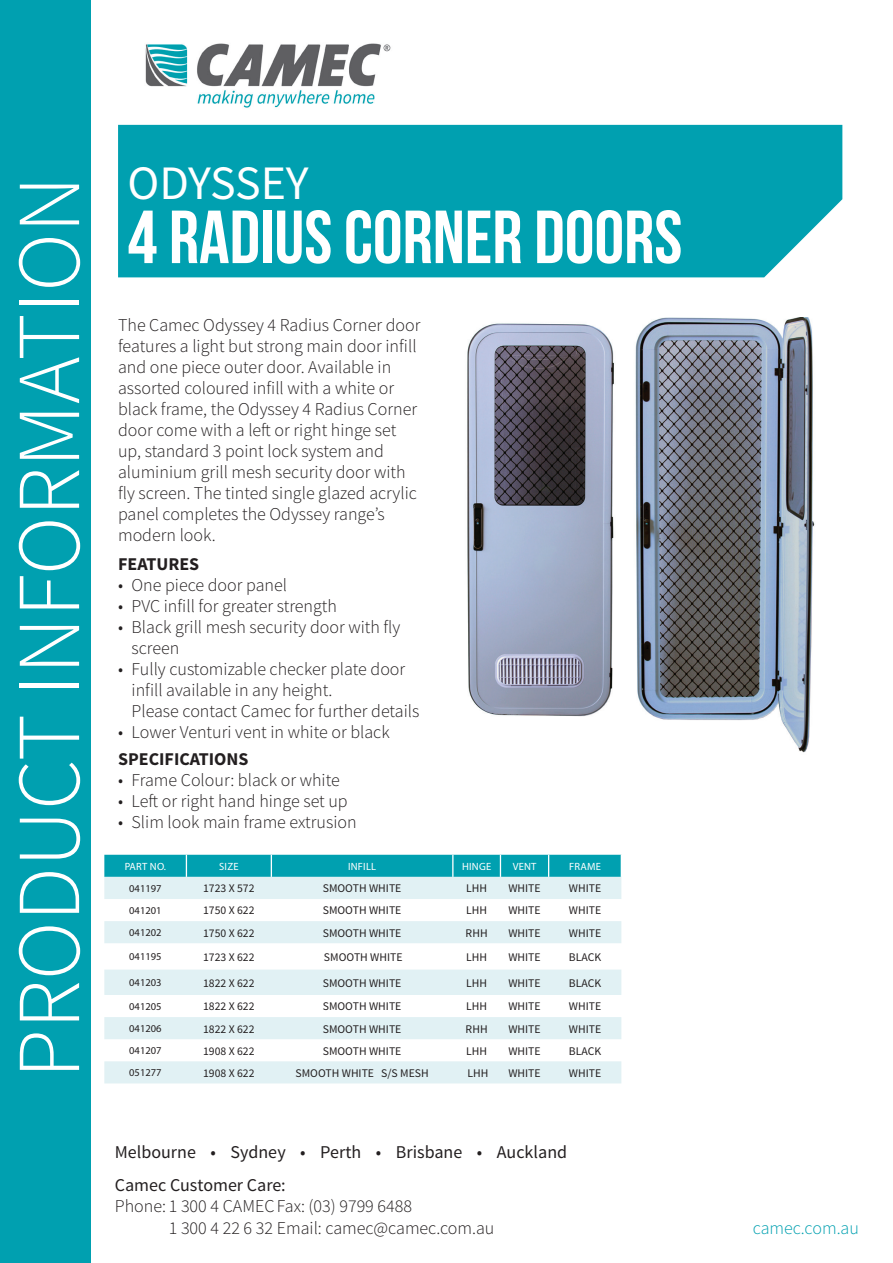
<style>
.page{position:relative;width:893px;height:1263px;background:#fff}
.page>*{position:absolute;margin:0;border:0;box-sizing:border-box;transform-origin:0 0}
.t1{font:300 90px "Source Sans Pro";color:#fff}
.t2{font:75px "Bebas Neue";color:#fff}
.t3{font:48px "Source Sans Pro";letter-spacing:-.005em;color:#fff}
.t4{font:300 18px/21px "Source Sans Pro";color:#231f20}
.t5{font:18px/32.8px "Source Sans Pro";color:#231f20}
.t6{font:700 18px "Source Sans Pro";color:#231f20}
.t7{font:300 18px "Source Sans Pro";color:#00a0b0}
.t8{font:11.7px "Source Sans Pro";color:#231f20}
.t9{font:10.5px "Myriad Pro";color:#231f20}
.t10{font:10.5px "Myriad Pro";letter-spacing:.02em;color:#fff}
</style>
<div class="page">
<div style="left:0;top:0;width:91px;height:1263px;background:#00a0b0"></div>
<img style="left:145px;top:43px;width:246px;height:65px">
<div style="left:118px;top:125px;width:724px;height:152px;background:#00a0b0"></div>
<img style="left:467px;top:323px;width:147px;height:394px">
<img style="left:635px;top:318px;width:180px;height:435px">
<svg style="left:104px;top:877px;width:517px;height:206px;fill:#e1f1f4"></svg>
<svg style="left:104px;top:855px;width:517px;height:22px;background:#05a2b1"></svg>
<h1 class="t1" style="left:-6px;top:1078px;width:904px;rotate:-90deg">PRODUCT INFORMATION</h1>
<h3 class="t3" style="left:128px;top:153px;width:183px">ODYSSEY</h3>
<h2 class="t2" style="left:128px;top:196px;width:556px">4 RADIUS CORNER DOORS</h2>
<p class="t4" style="left:118px;top:315px;width:304px">The Camec Odyssey 4 Radius Corner door features a light but strong main door infill and one piece outer door. Available in assorted coloured infill with a white or black frame, the Odyssey 4 Radius Corner door come with a left or right hinge set up, standard 3 point lock system and aluminium grill mesh security door with fly screen. The tinted single glazed acrylic panel completes the Odyssey range’s modern look.</p>
<p class="t6" style="left:118px;top:552px;width:83px">FEATURES</p>
<p class="t4" style="left:118px;top:574px;width:171px">• One piece door panel</p>
<p class="t4" style="left:118px;top:595px;width:220px">• PVC infill for greater strength</p>
<p class="t4" style="left:132px;top:616px;width:270px;text-indent:-14px">• Black grill mesh security door with fly screen</p>
<p class="t4" style="left:132px;top:658px;width:289px;text-indent:-14px">• Fully customizable checker plate door infill available in any height.<br>Please contact Camec for further details</p>
<p class="t4" style="left:118px;top:721px;width:273px">• Lower Venturi vent in white or black</p>
<p class="t6" style="left:118px;top:747px;width:132px">SPECIFICATIONS</p>
<p class="t4" style="left:118px;top:770px;width:223px">• Frame Colour: black or white</p>
<p class="t4" style="left:118px;top:791px;width:231px">• Left or right hand hinge set up</p>
<p class="t4" style="left:118px;top:812px;width:240px">• Slim look main frame extrusion</p>
<p class="t10" style="left:125px;top:860px;width:43px">PART NO.</p>
<p class="t10" style="left:219px;top:860px;width:21px">SIZE</p>
<p class="t10" style="left:348px;top:860px;width:30px">INFILL</p>
<p class="t10" style="left:462px;top:860px;width:31px">HINGE</p>
<p class="t10" style="left:513px;top:860px;width:25px">VENT</p>
<p class="t10" style="left:569px;top:860px;width:33px">FRAME</p>
<p class="t9" style="left:129px;top:882px;width:34px">041197</p>
<p class="t8" style="left:203px;top:881px;width:53px">1723 X 572</p>
<p class="t8" style="left:323px;top:881px;width:80px">SMOOTH WHITE</p>
<p class="t8" style="left:466px;top:881px;width:22px">LHH</p>
<p class="t8" style="left:508px;top:881px;width:34px">WHITE</p>
<p class="t8" style="left:569px;top:881px;width:34px">WHITE</p>
<p class="t9" style="left:129px;top:904px;width:34px">041201</p>
<p class="t8" style="left:203px;top:903px;width:53px">1750 X 622</p>
<p class="t8" style="left:323px;top:903px;width:80px">SMOOTH WHITE</p>
<p class="t8" style="left:466px;top:903px;width:22px">LHH</p>
<p class="t8" style="left:508px;top:903px;width:34px">WHITE</p>
<p class="t8" style="left:569px;top:903px;width:34px">WHITE</p>
<p class="t9" style="left:129px;top:926px;width:34px">041202</p>
<p class="t8" style="left:203px;top:925px;width:53px">1750 X 622</p>
<p class="t8" style="left:323px;top:925px;width:80px">SMOOTH WHITE</p>
<p class="t8" style="left:466px;top:925px;width:24px">RHH</p>
<p class="t8" style="left:508px;top:925px;width:34px">WHITE</p>
<p class="t8" style="left:569px;top:925px;width:34px">WHITE</p>
<p class="t9" style="left:129px;top:950px;width:34px">041195</p>
<p class="t8" style="left:203px;top:950px;width:53px">1723 X 622</p>
<p class="t8" style="left:324px;top:950px;width:80px">SMOOTH WHITE</p>
<p class="t8" style="left:466px;top:950px;width:22px">LHH</p>
<p class="t8" style="left:508px;top:950px;width:34px">WHITE</p>
<p class="t8" style="left:569px;top:950px;width:34px">BLACK</p>
<p class="t9" style="left:129px;top:976px;width:34px">041203</p>
<p class="t8" style="left:203px;top:975px;width:53px">1822 X 622</p>
<p class="t8" style="left:323px;top:975px;width:80px">SMOOTH WHITE</p>
<p class="t8" style="left:466px;top:975px;width:22px">LHH</p>
<p class="t8" style="left:508px;top:975px;width:34px">WHITE</p>
<p class="t8" style="left:569px;top:975px;width:34px">BLACK</p>
<p class="t9" style="left:129px;top:1000px;width:34px">041205</p>
<p class="t8" style="left:203px;top:999px;width:53px">1822 X 622</p>
<p class="t8" style="left:323px;top:999px;width:80px">SMOOTH WHITE</p>
<p class="t8" style="left:466px;top:999px;width:22px">LHH</p>
<p class="t8" style="left:508px;top:999px;width:34px">WHITE</p>
<p class="t8" style="left:569px;top:999px;width:34px">WHITE</p>
<p class="t9" style="left:129px;top:1022px;width:34px">041206</p>
<p class="t8" style="left:203px;top:1021px;width:53px">1822 X 622</p>
<p class="t8" style="left:323px;top:1021px;width:80px">SMOOTH WHITE</p>
<p class="t8" style="left:466px;top:1021px;width:24px">RHH</p>
<p class="t8" style="left:508px;top:1021px;width:34px">WHITE</p>
<p class="t8" style="left:569px;top:1021px;width:34px">WHITE</p>
<p class="t9" style="left:129px;top:1044px;width:34px">041207</p>
<p class="t8" style="left:203px;top:1043px;width:53px">1908 X 622</p>
<p class="t8" style="left:323px;top:1043px;width:80px">SMOOTH WHITE</p>
<p class="t8" style="left:466px;top:1043px;width:22px">LHH</p>
<p class="t8" style="left:508px;top:1043px;width:34px">WHITE</p>
<p class="t8" style="left:569px;top:1043px;width:34px">BLACK</p>
<p class="t9" style="left:129px;top:1066px;width:34px">051277</p>
<p class="t8" style="left:203px;top:1066px;width:53px">1908 X 622</p>
<p class="t8" style="left:295px;top:1066px;width:135px">SMOOTH WHITE S/S MESH</p>
<p class="t8" style="left:467px;top:1066px;width:22px">LHH</p>
<p class="t8" style="left:508px;top:1066px;width:34px">WHITE</p>
<p class="t8" style="left:569px;top:1066px;width:34px">WHITE</p>
<p class="t5" style="left:115px;top:1135px;width:454px">Melbourne • Sydney • Perth • Brisbane • Auckland<br>Camec Customer Care:</p>
<p class="t4" style="left:169px;top:1195px;width:327px;line-height:21.6px;text-indent:-54px">Phone: 1 300 4 CAMECFax: (03) 9799 6488<br>1 300 4 22 6 32 Email: camec@camec.com.au</p>
<p class="t7" style="left:753px;top:1217px;width:108px">camec.com.au</p>
</div>
